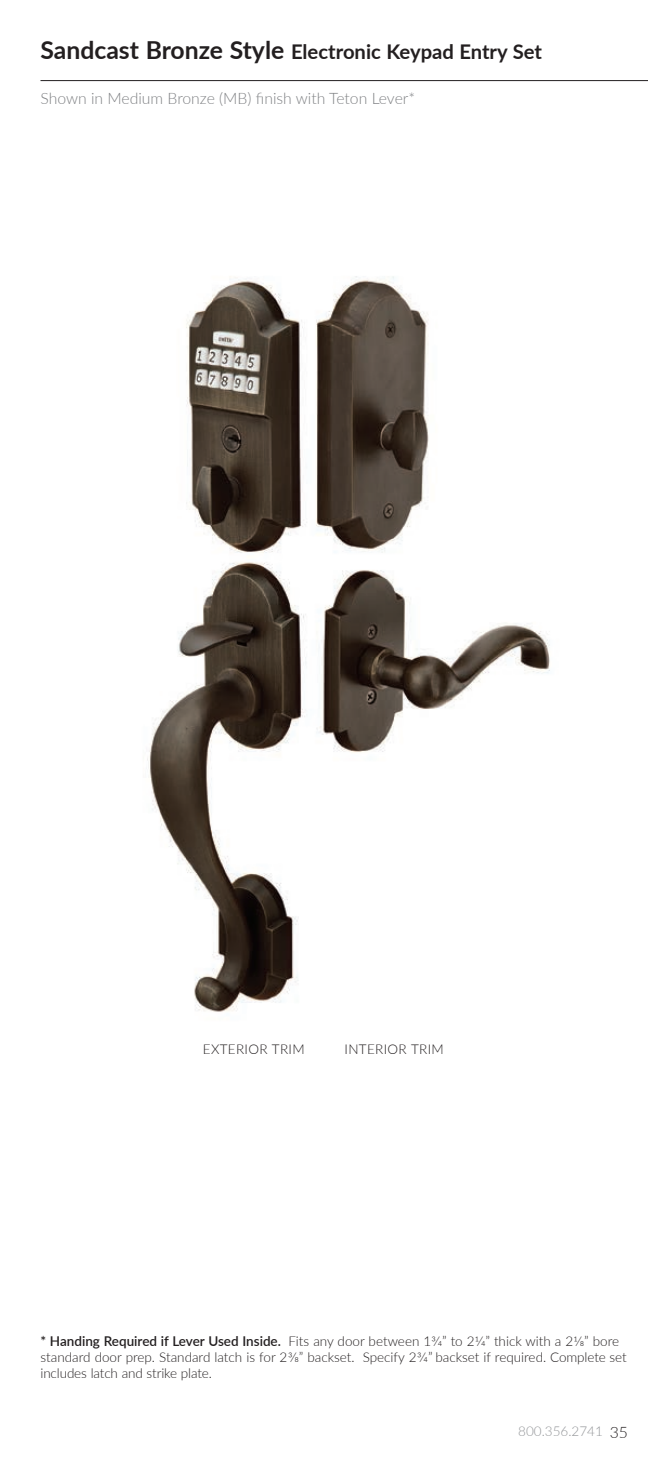
<style>
.page{position:relative;width:648px;height:1458px;background:#fff}
.page>*{position:absolute;margin:0;border:0;box-sizing:border-box;transform-origin:0 0}
.t1{font:700 20.25px "Lato";color:#231f20}
.t2{font:300 15.75px "Lato";color:#808285}
.t3{font:300 13.5px/16.2px "Lato";color:#231f20}
.t4{font:300 13.5px "Lato";letter-spacing:.025em;color:#231f20}
.t5{font:300 13.5px "Lato";color:#939598}
.s1{font-size:24.75px}
.s2{font-weight:600}
.s3{font-size:15.75px;color:#231f20}
</style>
<div class="page">
<img style="left:147px;top:276px;width:403px;height:736px">
<hr style="left:40px;top:80px;width:608px;height:1px;background:#231f20">
<p class="t1" style="left:40px;top:37px;width:503px"><span class="s1">Sandcast Bronze Style</span> Electronic Keypad Entry Set</p>
<p class="t2" style="left:40px;top:87px;width:376px">Shown in Medium Bronze (MB) finish with Teton Lever*</p>
<p class="t4" style="left:203px;top:1040px;width:103px">EXTERIOR TRIM</p>
<p class="t4" style="left:345px;top:1040px;width:101px">INTERIOR TRIM</p>
<p class="t3" style="left:40px;top:1332px;width:588px"><span class="s2">* Handing Required if Lever Used Inside.</span> Fits any door between 13/4” to 21/4” thick with a 21/8” bore standard door prep. Standard latch is for 23/8” backset. Specify 23/4” backset if required. Complete set includes latch and strike plate.</p>
<p class="t5" style="left:518px;top:1422px;width:111px">800.356.2741 <span class="s3">35</span></p>
</div>
